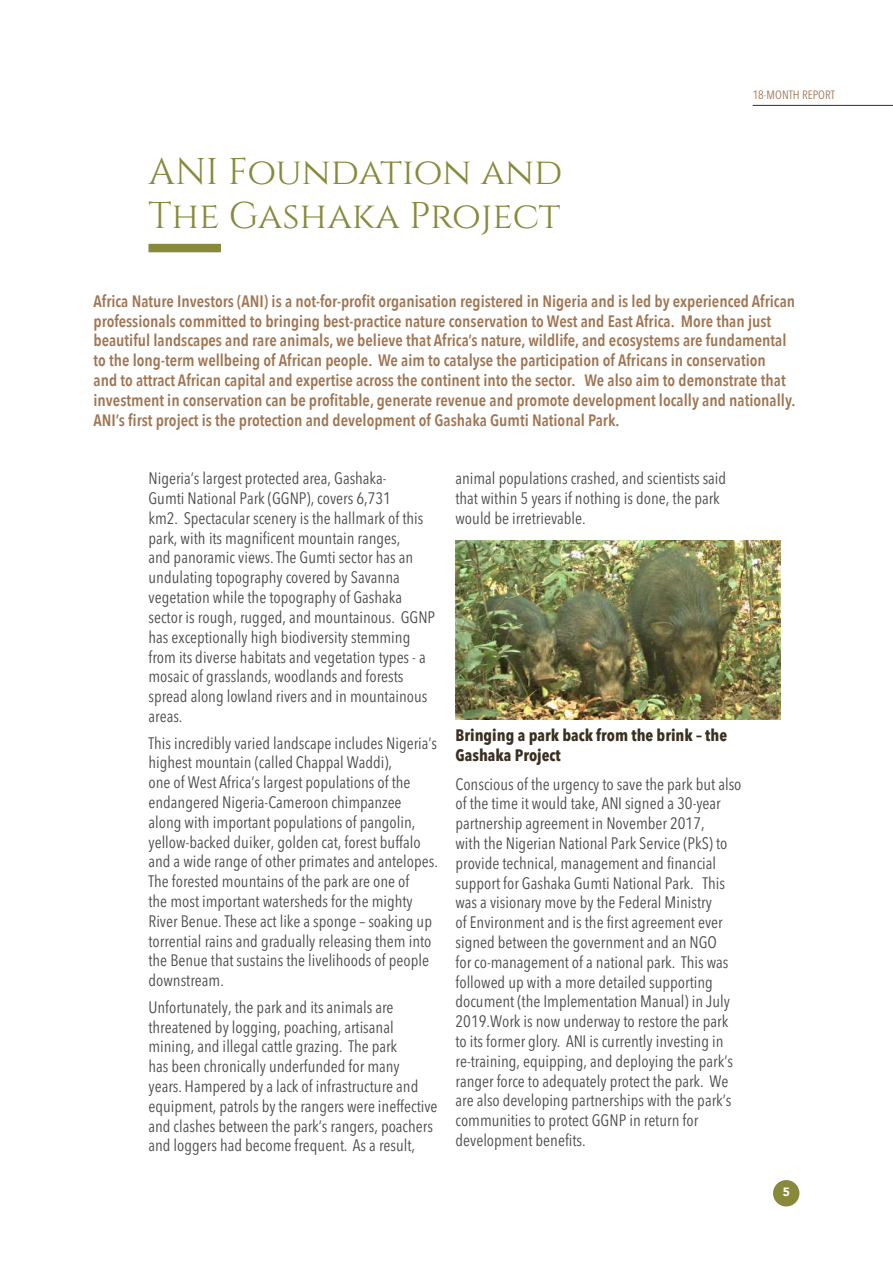
<style>
.page{position:relative;width:893px;height:1263px;background:#fff}
.page>*{position:absolute;margin:0;border:0;box-sizing:border-box;transform-origin:0 0}
.t1{font:37.2px/44.5px "Cinzel";color:#878a3b}
.t2{font:condensed 16.5px/19.8px "Avenir Next";color:#4b4c4d}
.t3{font:600 16.5px/19.8px "Avenir Next Condensed";color:#a07654}
.t4{font:700 condensed 16.5px/19.8px "Avenir Next";color:#3a3021}
.t5{font:condensed 12px "Avenir Next";color:#a07654}
.t6{font:900 12px "Avenir";color:#fff}
</style>
<div class="page">
<div style="left:148px;top:244px;width:73px;height:8px;background:#878a3b"></div>
<img style="left:455px;top:540px;width:325px;height:179px">
<div style="left:773px;top:1180px;width:26px;height:26px;background:#878a3b;border-radius:50%"></div>
<hr style="left:753px;top:105px;width:140px;height:1px;background:#3a3021">
<h1 class="t1" style="left:149px;top:150px;width:415px">ANI Foundation and<br>The Gashaka Project</h1>
<p class="t5" style="left:753px;top:88px;width:84px">18-MONTH REPORT</p>
<p class="t3" style="left:94px;top:291px;width:703px">Africa Nature Investors (ANI) is a not-for-profit organisation registered in Nigeria and is led by experienced African professionals committed to bringing best-practice nature conservation to West and East Africa. More than just beautiful landscapes and rare animals, we believe that Africa’s nature, wildlife, and ecosystems are fundamental to the long-term wellbeing of African people. We aim to catalyse the participation of Africans in conservation<br>and to attract African capital and expertise across the continent into the sector. We also aim to demonstrate that investment in conservation can be profitable, generate revenue and promote development locally and nationally.<br>ANI’s first project is the protection and development of Gashaka Gumti National Park.</p>
<p class="t2" style="left:148px;top:469px;width:288px">Nigeria’s largest protected area, Gashaka-<br>Gumti National Park (GGNP), covers 6,731<br>km2. Spectacular scenery is the hallmark of this park, with its magnificent mountain ranges,<br>and panoramic views. The Gumti sector has an undulating topography covered by Savanna vegetation while the topography of Gashaka sector is rough, rugged, and mountainous. GGNP has exceptionally high biodiversity stemming from its diverse habitats and vegetation types - a mosaic of grasslands, woodlands and forests spread along lowland rivers and in mountainous areas.</p>
<p class="t2" style="left:148px;top:733px;width:291px">This incredibly varied landscape includes Nigeria’s highest mountain (called Chappal Waddi),<br>one of West Africa’s largest populations of the endangered Nigeria-Cameroon chimpanzee along with important populations of pangolin, yellow-backed duiker, golden cat, forest buffalo and a wide range of other primates and antelopes.<br>The forested mountains of the park are one of<br>the most important watersheds for the mighty River Benue. These act like a sponge – soaking up torrential rains and gradually releasing them into the Benue that sustains the livelihoods of people downstream.</p>
<p class="t2" style="left:148px;top:997px;width:290px">Unfortunately, the park and its animals are threatened by logging, poaching, artisanal mining, and illegal cattle grazing. The park<br>has been chronically underfunded for many<br>years. Hampered by a lack of infrastructure and equipment, patrols by the rangers were ineffective and clashes between the park’s rangers, poachers and loggers had become frequent. As a result,</p>
<p class="t2" style="left:455px;top:469px;width:272px">animal populations crashed, and scientists said that within 5 years if nothing is done, the park would be irretrievable.</p>
<p class="t4" style="left:455px;top:726px;width:273px">Bringing a park back from the brink – the<br>Gashaka Project</p>
<p class="t2" style="left:455px;top:774px;width:288px">Conscious of the urgency to save the park but also of the time it would take, ANI signed a 30-year partnership agreement in November 2017,<br>with the Nigerian National Park Service (PkS) to provide technical, management and financial support for Gashaka Gumti National Park. This was a visionary move by the Federal Ministry<br>of Environment and is the first agreement ever signed between the government and an NGO<br>for co-management of a national park. This was followed up with a more detailed supporting document (the Implementation Manual) in July 2019.Work is now underway to restore the park to its former glory. ANI is currently investing in re-training, equipping, and deploying the park’s ranger force to adequately protect the park. We are also developing partnerships with the park’s communities to protect GGNP in return for development benefits.</p>
<p class="t6" style="left:783px;top:1182px;width:9px">5</p>
</div>
